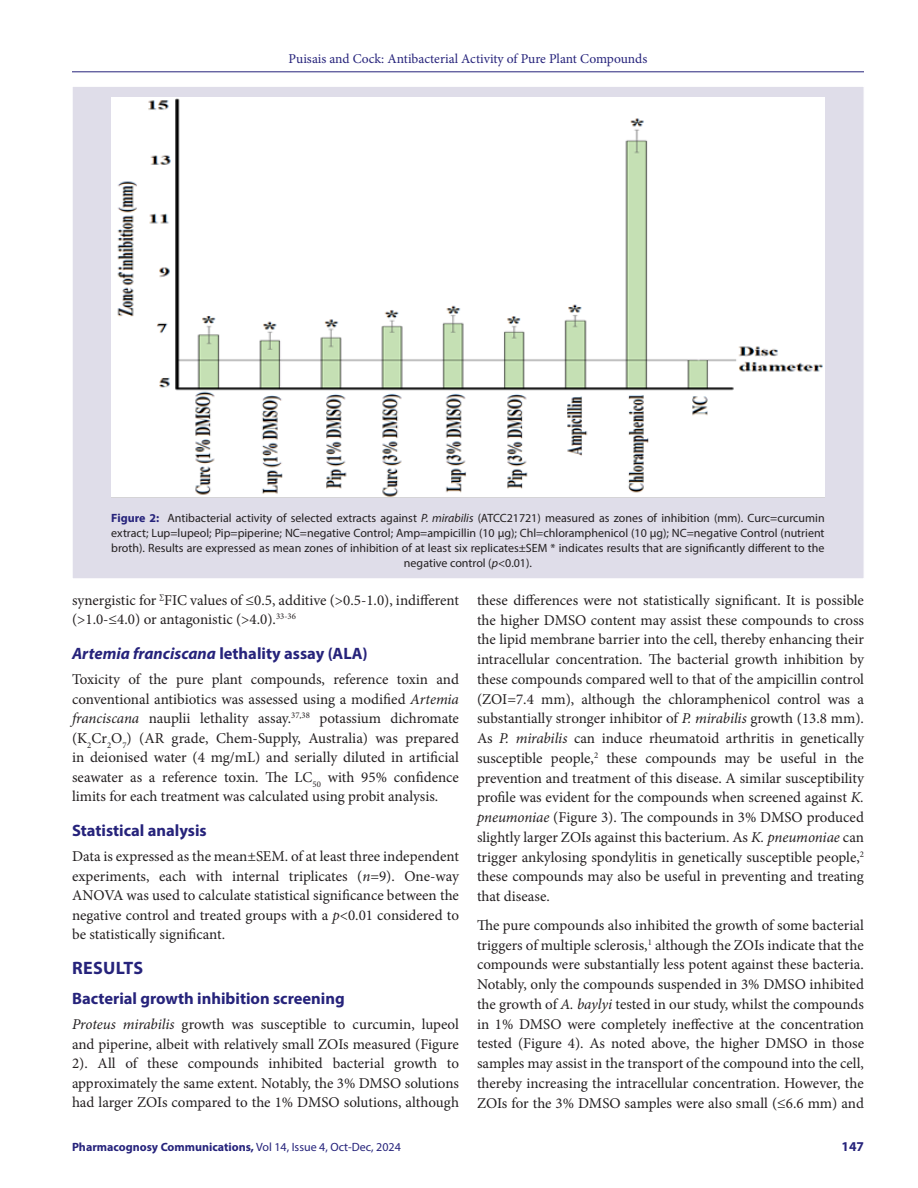
<style>
.page{position:relative;width:918px;height:1188px;background:#fff}
.page>*{position:absolute;margin:0;border:0;box-sizing:border-box;transform-origin:0 0}
.Heading_1{font:700 18px "Myriad Pro";letter-spacing:.02em;color:#26237b}
.Heading_2{font:700 16.5px "Myriad Pro";color:#26237b}
.Heading_2_after_head{font:700 16.5px "Myriad Pro";color:#26237b}
.Body_text__FO{font:15px/19.8px "Minion Pro";color:#231f20;text-align:justify}
.Body_text{font:15px/19.8px "Minion Pro";letter-spacing:-.005em;color:#231f20}
.t1{font:13.5px "Minion Pro";color:#26237b}
.t2{font:700 13.5px "Myriad Pro";color:#26237b}
.FIG_Caption{font:12px/15px "Myriad Pro";color:#231f20;text-align:center}
.t3{font:700 12px "Myriad Pro";color:#26237b}
.s1{font-weight:700;color:#26237b}
.s2{font-style:italic}
.s3{font-weight:400}
</style>
<div class="page">
<hr style="left:72px;top:72px;width:792px;height:1px;background:#26237b">
<div style="left:72px;top:86px;width:792px;height:493px;background:#dfdde9;border:1px solid #fff"></div>
<img style="left:111px;top:98px;width:714px;height:400px">
<p class="t1" style="left:289px;top:50px;width:360px">Puisais and Cock: Antibacterial Activity of Pure Plant Compounds</p>
<p class="FIG_Caption" style="left:111px;top:511px;width:715px"><span class="s1">Figure 2:</span> Antibacterial activity of selected extracts against <span class="s2">P. mirabilis</span> (ATCC21721) measured as zones of inhibition (mm). Curc=curcumin extract; Lup=lupeol; Pip=piperine; NC=negative Control; Amp=ampicillin (10 μg); Chl=chloramphenicol (10 μg); NC=negative Control (nutrient broth). Results are expressed as mean zones of inhibition of at least six replicates±SEM * indicates results that are significantly different to the negative control (<span class="s2">p</span>&lt;0.01).</p>
<p class="Body_text" style="left:72px;top:590px;width:388px">synergistic for <sup>∑</sup>FIC values of ≤0.5, additive (&gt;0.5-1.0), indifferent (&gt;1.0-≤4.0) or antagonistic (&gt;4.0).<sup>33-36</sup></p>
<p class="Heading_2" style="left:72px;top:643px;width:297px"><span class="s2">Artemia franciscana</span> lethality assay (ALA)</p>
<p class="Body_text__FO" style="left:72px;top:670px;width:389px">Toxicity of the pure plant compounds, reference toxin and conventional antibiotics was assessed using a modified <span class="s2">Artemia franciscana</span> nauplii lethality assay.<sup>37,38</sup> potassium dichromate (K<sub>2</sub>Cr<sub>2</sub>O<sub>7</sub>) (AR grade, Chem-Supply, Australia) was prepared in deionised water (4 mg/mL) and serially diluted in artificial seawater as a reference toxin. The LC<sub>50</sub> with 95% confidence limits for each treatment was calculated using probit analysis.</p>
<p class="Heading_2" style="left:72px;top:820px;width:136px">Statistical analysis</p>
<p class="Body_text__FO" style="left:72px;top:847px;width:389px">Data is expressed as the mean±SEM. of at least three independent experiments, each with internal triplicates (<span class="s2">n</span>=9). One-way ANOVA was used to calculate statistical significance between the negative control and treated groups with a <span class="s2">p</span>&lt;0.01 considered to be statistically significant.</p>
<p class="Heading_1" style="left:72px;top:956px;width:73px">RESULTS</p>
<p class="Heading_2_after_head" style="left:72px;top:988px;width:274px">Bacterial growth inhibition screening</p>
<p class="Body_text__FO" style="left:72px;top:1015px;width:389px"><span class="s2">Proteus mirabilis</span> growth was susceptible to curcumin, lupeol and piperine, albeit with relatively small ZOIs measured (Figure 2). All of these compounds inhibited bacterial growth to approximately the same extent. Notably, the 3% DMSO solutions had larger ZOIs compared to the 1% DMSO solutions, although</p>
<p class="Body_text__FO" style="left:477px;top:590px;width:389px">these differences were not statistically significant. It is possible the higher DMSO content may assist these compounds to cross the lipid membrane barrier into the cell, thereby enhancing their intracellular concentration. The bacterial growth inhibition by these compounds compared well to that of the ampicillin control (ZOI=7.4 mm), although the chloramphenicol control was a substantially stronger inhibitor of <span class="s2">P. mirabilis</span> growth (13.8 mm).<br>As <span class="s2">P. mirabilis</span> can induce rheumatoid arthritis in genetically susceptible people,<sup>2</sup> these compounds may be useful in the prevention and treatment of this disease. A similar susceptibility profile was evident for the compounds when screened against <span class="s2">K. pneumoniae</span> (Figure 3). The compounds in 3% DMSO produced slightly larger ZOIs against this bacterium. As <span class="s2">K. pneumoniae</span> can trigger ankylosing spondylitis in genetically susceptible people,<sup>2 </sup>these compounds may also be useful in preventing and treating that disease.</p>
<p class="Body_text" style="left:477px;top:915px;width:389px;text-align:justify">The pure compounds also inhibited the growth of some bacterial triggers of multiple sclerosis,<sup>1</sup> although the ZOIs indicate that the compounds were substantially less potent against these bacteria.<br>Notably, only the compounds suspended in 3% DMSO inhibited the growth of <span class="s2">A. baylyi</span> tested in our study, whilst the compounds in 1% DMSO were completely ineffective at the concentration tested (Figure 4). As noted above, the higher DMSO in those samples may assist in the transport of the compound into the cell, thereby increasing the intracellular concentration. However, the ZOIs for the 3% DMSO samples were also small (≤6.6 mm) and</p>
<p class="t3" style="left:72px;top:1139px;width:330px">Pharmacognosy Communications, <span class="s3">Vol 14, Issue 4, Oct-Dec, 2024</span></p>
<p class="t2" style="left:842px;top:1137px;width:24px">147</p>
</div>
